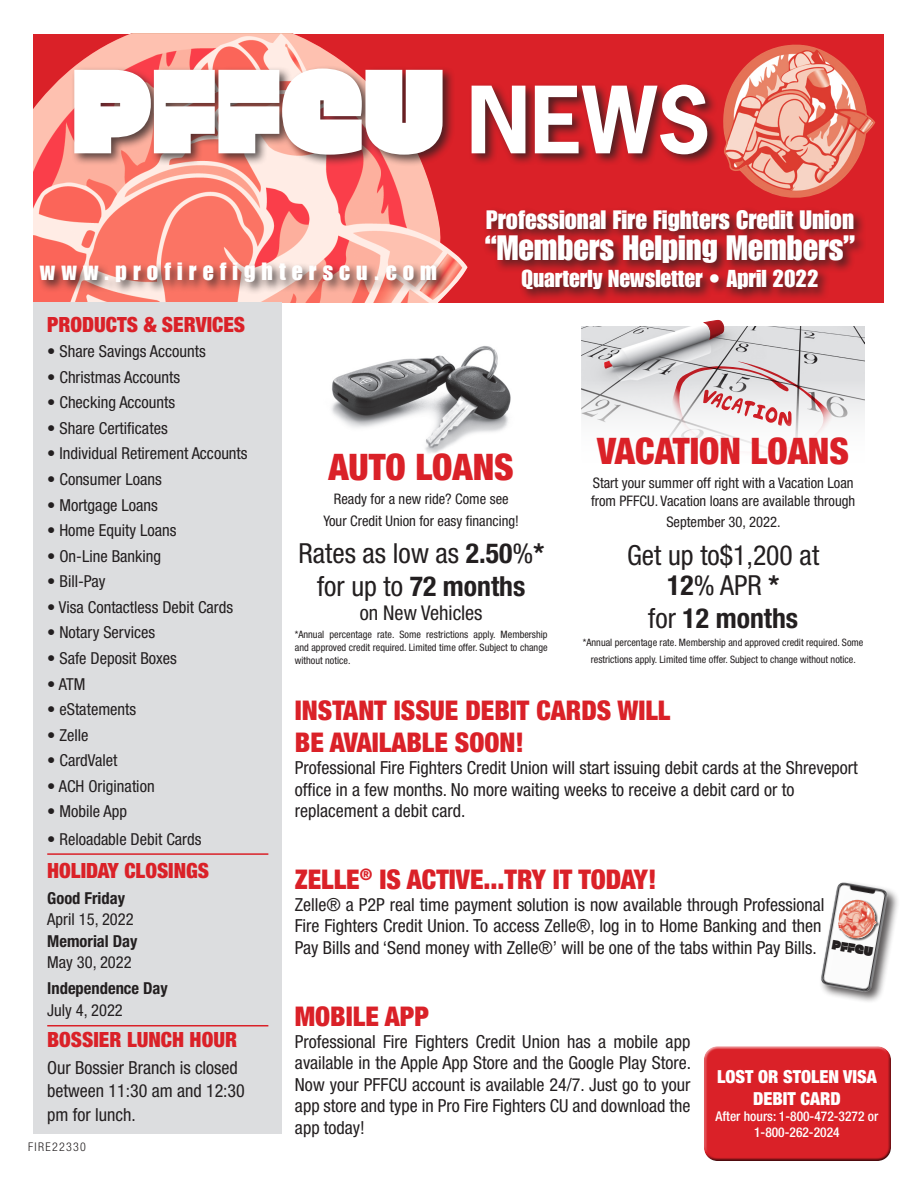
<style>
.page{position:relative;width:918px;height:1188px;background:#fff}
.page>*{position:absolute;margin:0;border:0;box-sizing:border-box;transform-origin:0 0}
.t1{font:900 131.55px "Gimbo";color:#fff}
.t2{font:900 condensed 36.45px "Helvetica Neue";color:#da2128}
.t3{font:34.5px "Impact";color:#fff}
.t4{font:condensed 27.75px/30.6px "Helvetica Neue";color:#231f20;text-align:center}
.t5{font:700 condensed 27.75px "Helvetica Neue";color:#231f20}
.t6{font:900 condensed 27px/32.4px "Helvetica Neue";color:#da2128}
.t7{font:26.1px "Impact";color:#fff}
.t8{font:24.45px "Impact";letter-spacing:.25em;color:#fff}
.t9{font:24px "Impact";color:#fff}
.t10{font:900 condensed 21px "Helvetica Neue";color:#da2128}
.t11{font:condensed 20.4px "Helvetica Neue";color:#231f20}
.t12{font:condensed 18px/21.6px "Helvetica Neue";color:#231f20}
.t13{font:900 condensed 18px/21.6px "Helvetica Neue";color:#fff;text-align:center}
.t14{font:condensed 16.5px "Helvetica Neue";color:#231f20}
.t15{font:700 condensed 16.5px "Helvetica Neue";color:#231f20}
.t16{font:condensed 14.55px/21.9px "Helvetica Neue";color:#231f20;text-align:center}
.t17{font:900 14.55px "Gimbo";color:#231f20}
.t18{font:500 condensed 13.5px/16.2px "Helvetica Neue";color:#fff;text-align:center}
.t19{font:300 condensed 12px "Helvetica Neue";letter-spacing:.11em;color:#231f20}
.t20{font:condensed 10.2px/13px "Helvetica Neue";color:#231f20;text-align:justify}
.s1{font-family:"News Gothic";font-weight:700;font-size:87px}
.s2{font-weight:700}
.s3{font-weight:400}
</style>
<div class="page">
<img style="left:582px;top:326px;width:283px;height:123px">
<div style="left:34px;top:34px;width:850px;height:268px;background:#da2128"></div>
<img style="left:34px;top:34px;width:434px;height:268px">
<svg style="left:723px;top:44px;width:153px;height:154px"></svg>
<div style="left:71px;top:65px;width:649px;height:102px;background:#231f20;opacity:.75"></div>
<img style="left:331px;top:346px;width:180px;height:107px">
<div style="left:819px;top:880px;width:81px;height:124px;background:#231f20;opacity:.75"></div>
<img style="left:820px;top:882px;width:69px;height:111px">
<div style="left:838px;top:900px;width:41px;height:41px;background:#231f20;opacity:.75"></div>
<img style="left:838px;top:900px;width:39px;height:39px">
<svg style="left:671px;top:361px;width:163px;height:91px"></svg>
<div style="left:37px;top:260px;width:412px;height:35px;background:#231f20;opacity:.75"></div>
<div style="left:483px;top:207px;width:384px;height:96px;background:#231f20;opacity:.75"></div>
<div style="left:700px;top:1045px;width:193px;height:110px;background:#fff;opacity:.75"></div>
<div style="left:703px;top:1050px;width:192px;height:112px;background:#231f20;opacity:.75"></div>
<div style="left:34px;top:302px;width:248px;height:832px;background:#dcdddf"></div>
<hr style="left:47px;top:853px;width:221px;height:2px;background:#da2128">
<hr style="left:47px;top:1025px;width:221px;height:1px;background:#da2128">
<svg style="left:703px;top:320px;width:21px;height:19px"></svg>
<svg style="left:604px;top:361px;width:9px;height:8px"></svg>
<p class="t1" style="left:72px;top:45px;width:640px">PFFCU <span class="s1">NEWS</span></p>
<p class="t8" style="left:40px;top:257px;width:398px">www.profirefighterscu.com</p>
<p class="t7" style="left:486px;top:204px;width:370px">Professional Fire Fighters Credit Union</p>
<p class="t3" style="left:485px;top:228px;width:371px">“Members Helping Members”</p>
<p class="t9" style="left:522px;top:265px;width:299px">Quarterly Newsletter • April 2022</p>
<p class="t10" style="left:47px;top:311px;width:200px">PRODUCTS &amp; SERVICES</p>
<p class="t14" style="left:47px;top:342px;width:160px">• Share Savings Accounts</p>
<p class="t14" style="left:47px;top:367px;width:134px">• Christmas Accounts</p>
<p class="t14" style="left:47px;top:393px;width:129px">• Checking Accounts</p>
<p class="t14" style="left:47px;top:419px;width:122px">• Share Certificates</p>
<p class="t14" style="left:47px;top:444px;width:202px">• Individual Retirement Accounts</p>
<p class="t14" style="left:47px;top:470px;width:116px">• Consumer Loans</p>
<p class="t14" style="left:47px;top:495px;width:112px">• Mortgage Loans</p>
<p class="t14" style="left:47px;top:521px;width:131px">• Home Equity Loans</p>
<p class="t14" style="left:47px;top:546px;width:115px">• On-Line Banking</p>
<p class="t14" style="left:47px;top:572px;width:60px">• Bill-Pay</p>
<p class="t14" style="left:47px;top:597px;width:187px">• Visa Contactless Debit Cards</p>
<p class="t14" style="left:47px;top:623px;width:110px">• Notary Services</p>
<p class="t14" style="left:47px;top:649px;width:131px">• Safe Deposit Boxes</p>
<p class="t14" style="left:47px;top:674px;width:40px">• ATM</p>
<p class="t14" style="left:47px;top:700px;width:91px">• eStatements</p>
<p class="t14" style="left:47px;top:725px;width:43px">• Zelle</p>
<p class="t14" style="left:47px;top:751px;width:72px">• CardValet</p>
<p class="t14" style="left:47px;top:776px;width:109px">• ACH Origination</p>
<p class="t14" style="left:47px;top:802px;width:81px">• Mobile App</p>
<p class="t14" style="left:47px;top:829px;width:156px">• Reloadable Debit Cards</p>
<p class="t10" style="left:47px;top:858px;width:163px">HOLIDAY CLOSINGS</p>
<p class="t15" style="left:47px;top:888px;width:79px">Good Friday</p>
<p class="t14" style="left:47px;top:910px;width:88px">April 15, 2022</p>
<p class="t15" style="left:47px;top:931px;width:92px">Memorial Day</p>
<p class="t14" style="left:47px;top:953px;width:86px">May 30, 2022</p>
<p class="t15" style="left:47px;top:978px;width:122px">Independence Day</p>
<p class="t14" style="left:47px;top:1000px;width:77px">July 4, 2022</p>
<p class="t10" style="left:47px;top:1026px;width:191px">BOSSIER LUNCH HOUR</p>
<p class="t12" style="left:47px;top:1056px;width:199px;line-height:23.2px">Our Bossier Branch is closed between 11:30 am and 12:30 pm for lunch.</p>
<p class="t19" style="left:28px;top:1140px;width:60px">FIRE22330</p>
<p class="t2" style="left:597px;top:421px;width:253px">VACATION LOANS</p>
<p class="t16" style="left:591px;top:474px;width:266px;line-height:17.5px;text-align:left">Start your summer off right with a Vacation Loan from PFFCU. Vacation loans are available through</p>
<p class="t16" style="left:666px;top:511px;width:116px">September 30, 2022.</p>
<p class="t4" style="left:627px;top:539px;width:194px">Get up to$1,200 at<br><span class="s2">12</span>% APR <span class="s2">*</span></p>
<p class="t5" style="left:648px;top:601px;width:151px"><span class="s3">for</span> 12 months</p>
<p class="t20" style="left:583px;top:633px;width:282px;line-height:17.5px;text-align:center">*Annual percentage rate. Membership and approved credit required. Some restrictions apply. Limited time offer. Subject to change without notice.</p>
<p class="t6" style="left:295px;top:693px;width:377px">INSTANT ISSUE DEBIT CARDS WILL<br>BE AVAILABLE SOON!</p>
<p class="t12" style="left:295px;top:757px;width:565px">Professional Fire Fighters Credit Union will start issuing debit cards at the Shreveport office in a few months. No more waiting weeks to receive a debit card or to replacement a debit card.</p>
<p class="t2" style="left:329px;top:437px;width:187px">AUTO LOANS</p>
<p class="t16" style="left:324px;top:488px;width:197px">Ready for a new ride? Come see<br>Your Credit Union for easy financing!</p>
<p class="t4" style="left:298px;top:538px;width:247px">Rates as low as <span class="s2">2.50</span>%<span class="s2">*</span></p>
<p class="t5" style="left:317px;top:569px;width:210px"><span class="s3">for up to</span> 72 months</p>
<p class="t11" style="left:360px;top:601px;width:124px">on New Vehicles</p>
<p class="t20" style="left:295px;top:628px;width:254px">*Annual percentage rate. Some restrictions apply. Membership and approved credit required. Limited time offer. Subject to change without notice.</p>
<p class="t6" style="left:295px;top:862px;width:363px">ZELLE<sup>®</sup> IS ACTIVE...TRY IT TODAY!</p>
<p class="t12" style="left:295px;top:894px;width:531px">Zelle® a P2P real time payment solution is now available through Professional<br>Fire Fighters Credit Union. To access Zelle®, log in to Home Banking and then<br>Pay Bills and ‘Send money with Zelle®’ will be one of the tabs within Pay Bills.</p>
<p class="t17" style="left:834px;top:937px;width:43px;rotate:10deg">PFFCU</p>
<p class="t6" style="left:295px;top:999px;width:136px">MOBILE APP</p>
<p class="t12" style="left:295px;top:1030px;width:398px;text-align:justify">Professional Fire Fighters Credit Union has a mobile app available in the Apple App Store and the Google Play Store.<br>Now your PFFCU account is available 24/7. Just go to your app store and type in Pro Fire Fighters CU and download the app today!</p>
<p class="t13" style="left:717px;top:1066px;width:161px">LOST OR STOLEN VISA<br>DEBIT CARD</p>
<p class="t18" style="left:716px;top:1108px;width:164px">After hours: 1-800-472-3272 or<br>1-800-262-2024</p>
</div>
